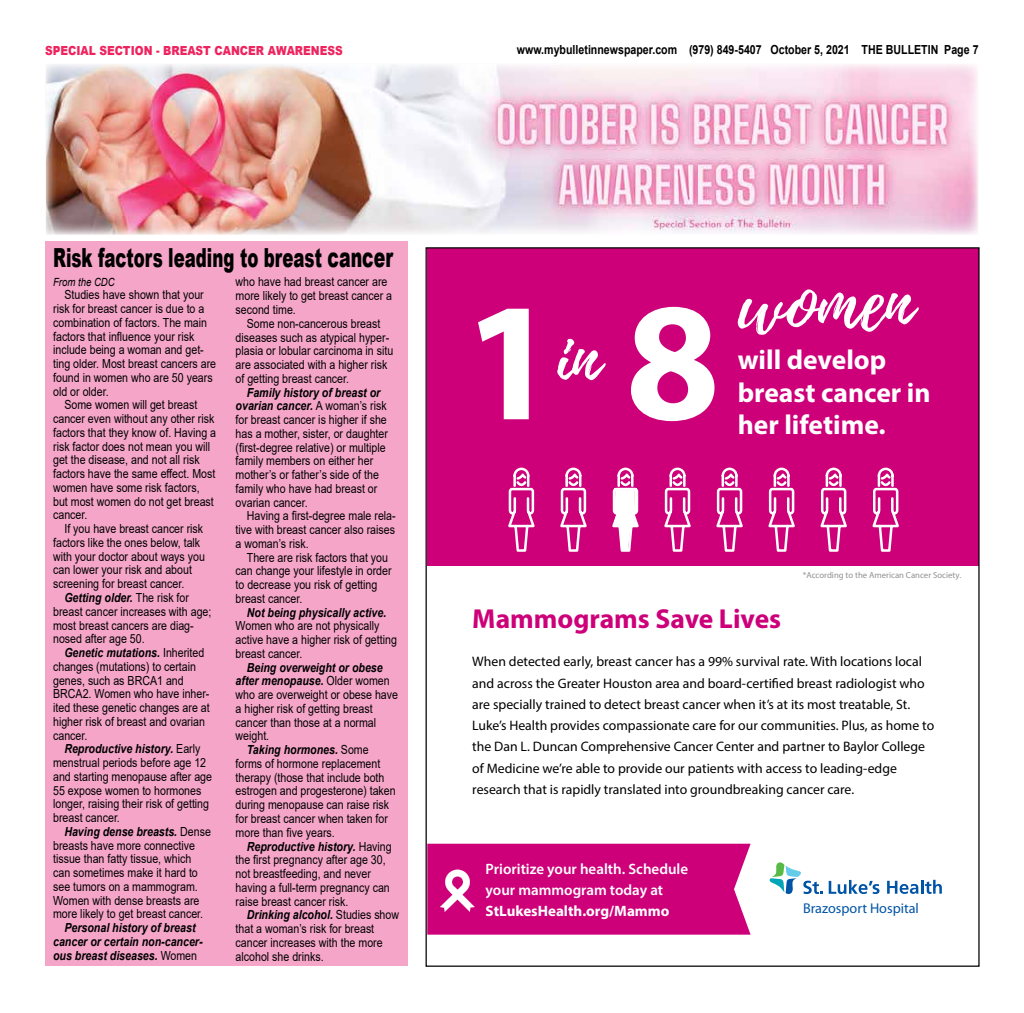
<style>
.page{position:relative;width:1024px;height:1013px;background:#fff}
.page>*{position:absolute;margin:0;border:0;box-sizing:border-box;transform-origin:0 0}
.t1{font:700 170px "Myriad Pro";color:#fff}
.t2{font:80px "Playlist Script";color:#fff}
.t3{font:700 27.5px/32.5px "Myriad Pro";color:#fff}
.t4{font:700 27.5px "Myriad Pro";color:#cd007a}
.t5{font:900 26.25px "Arial";color:#000;scale:.63 1}
.t6{font:600 15px/21.2px "Myriad Pro";color:#fff}
.t7{font:700 15px "Myriad Pro";color:#fff}
.t8{font:14.12px "Myriad Pro";color:#0054a6}
.t9{font:13.75px/21.2px "Myriad Pro";color:#000}
.t10{font:12.5px/13.8px "Arial";color:#000;scale:.85 1}
.t11{font:italic 700 12.5px/13.8px "Arial";color:#000;text-align:center;scale:.85 1}
.t12{font:700 12.5px "Arial";color:#000;scale:.85 1}
.t13{font:900 12.5px "Arial";color:#ee245f;scale:.85 1}
.t14{font:italic 11.25px "Arial";color:#000;scale:.85 1}
.t15{font:8.75px "Myriad Pro";color:#8e9092}
.s1{font-size:27.5px}
.s2{font-weight:400;font-style:normal}
.s3{font-weight:700;font-style:italic}
</style>
<div class="page">
<div style="left:45px;top:241px;width:362px;height:725px;background:#f5a5c8"></div>
<img style="left:46px;top:64px;width:931px;height:170px">
<div style="left:427px;top:248px;width:551px;height:317px;background:#cd007a"></div>
<svg style="left:716px;top:467px;width:27px;height:85px"></svg>
<svg style="left:664px;top:467px;width:27px;height:85px"></svg>
<svg style="left:872px;top:467px;width:27px;height:85px"></svg>
<svg style="left:560px;top:467px;width:27px;height:85px"></svg>
<svg style="left:820px;top:467px;width:27px;height:85px"></svg>
<svg style="left:508px;top:467px;width:27px;height:85px"></svg>
<svg style="left:768px;top:467px;width:27px;height:85px"></svg>
<svg style="left:612px;top:467px;width:27px;height:85px"></svg>
<svg style="left:769px;top:862px;width:110px;height:32px"></svg>
<svg style="left:887px;top:880px;width:31px;height:13px"></svg>
<hr style="left:920px;top:879px;width:3px;height:14px;background:#0054a6">
<svg style="left:924px;top:879px;width:17px;height:14px"></svg>
<div style="left:427px;top:843px;width:323px;height:91px;background:#cd007a"></div>
<p class="t13" style="left:45px;top:42px;width:352px">SPECIAL SECTION - BREAST CANCER AWARENESS</p>
<p class="t12" style="left:517px;top:41px;width:544px">www.mybulletinnewspaper.com (979) 849-5407 October 5, 2021 THE BULLETIN Page 7</p>
<h3 class="t5" style="left:53px;top:239px;width:541px">Risk factors leading to breast <span class="s1">cancer</span></h3>
<p class="t14" style="left:53px;top:274px;width:74px">From the CDC</p>
<p class="t10" style="left:64px;top:288px;width:165px">Studies have shown that your</p>
<p class="t10" style="left:53px;top:302px;width:179px">risk for breast cancer is due to a</p>
<p class="t10" style="left:53px;top:315px;width:183px">combination of factors. The main</p>
<p class="t10" style="left:53px;top:329px;width:168px">factors that influence your risk</p>
<p class="t10" style="left:53px;top:343px;width:179px">include being a woman and get-</p>
<p class="t10" style="left:53px;top:357px;width:193px">ting older. Most breast cancers are</p>
<p class="t10" style="left:53px;top:370px;width:189px">found in women who are 50 years</p>
<p class="t10" style="left:53px;top:384px;width:67px">old or older.</p>
<p class="t10" style="left:64px;top:398px;width:158px">Some women will get breast</p>
<p class="t10" style="left:53px;top:412px;width:191px">cancer even without any other risk</p>
<p class="t10" style="left:53px;top:425px;width:193px">factors that they know of. Having a</p>
<p class="t10" style="left:53px;top:439px;width:186px">risk factor does not mean you will</p>
<p class="t10" style="left:53px;top:453px;width:174px">get the disease, and not all risk</p>
<p class="t10" style="left:53px;top:467px;width:192px">factors have the same effect. Most</p>
<p class="t10" style="left:53px;top:480px;width:174px">women have some risk factors,</p>
<p class="t10" style="left:53px;top:494px;width:190px">but most women do not get breast</p>
<p class="t10" style="left:53px;top:508px;width:42px">cancer.</p>
<p class="t10" style="left:64px;top:522px;width:165px">If you have breast cancer risk</p>
<p class="t10" style="left:53px;top:535px;width:175px">factors like the ones below, talk</p>
<p class="t10" style="left:53px;top:549px;width:180px">with your doctor about ways you</p>
<p class="t10" style="left:53px;top:563px;width:165px">can lower your risk and about</p>
<p class="t10" style="left:53px;top:577px;width:156px">screening for breast cancer.</p>
<p class="t11" style="left:64px;top:591px;width:148px">Getting older. <span class="s2">The risk for</span></p>
<p class="t10" style="left:53px;top:604px;width:188px">breast cancer increases with age;</p>
<p class="t10" style="left:53px;top:618px;width:167px">most breast cancers are diag-</p>
<p class="t10" style="left:53px;top:632px;width:109px">nosed after age 50.</p>
<p class="t11" style="left:64px;top:646px;width:166px">Genetic mutations. <span class="s2">Inherited</span></p>
<p class="t10" style="left:53px;top:659px;width:170px">changes (mutations) to certain</p>
<p class="t10" style="left:53px;top:673px;width:155px">genes, such as BRCA1 and</p>
<p class="t10" style="left:53px;top:687px;width:185px">BRCA2. Women who have inher-</p>
<p class="t10" style="left:53px;top:700px;width:186px">ited these genetic changes are at</p>
<p class="t10" style="left:53px;top:714px;width:180px">higher risk of breast and ovarian</p>
<p class="t10" style="left:53px;top:728px;width:42px">cancer.</p>
<p class="t11" style="left:64px;top:742px;width:161px">Reproductive history. <span class="s2">Early</span></p>
<p class="t10" style="left:53px;top:755px;width:181px">menstrual periods before age 12</p>
<p class="t10" style="left:53px;top:769px;width:188px">and starting menopause after age</p>
<p class="t10" style="left:53px;top:783px;width:176px">55 expose women to hormones</p>
<p class="t10" style="left:53px;top:797px;width:185px">longer, raising their risk of getting</p>
<p class="t10" style="left:53px;top:810px;width:80px">breast cancer.</p>
<p class="t11" style="left:64px;top:825px;width:174px">Having dense breasts. <span class="s2">Dense</span></p>
<p class="t10" style="left:53px;top:838px;width:168px">breasts have more connective</p>
<p class="t10" style="left:53px;top:852px;width:164px">tissue than fatty tissue, which</p>
<p class="t10" style="left:53px;top:865px;width:172px">can sometimes make it hard to</p>
<p class="t10" style="left:53px;top:879px;width:172px">see tumors on a mammogram.</p>
<p class="t10" style="left:53px;top:893px;width:174px">Women with dense breasts are</p>
<p class="t10" style="left:53px;top:907px;width:178px">more likely to get breast cancer.</p>
<p class="t11" style="left:53px;top:921px;width:177px">Personal history of breast cancer or certain non-cancer&shy;ous breast diseases. <span class="s2">Women</span></p>
<p class="t10" style="left:235px;top:275px;width:186px">who have had breast cancer are more likely to get breast cancer a second time.</p>
<p class="t10" style="left:235px;top:316px;width:187px;text-indent:11px">Some non-cancerous breast diseases such as atypical hyper&shy;plasia or lobular carcinoma in situ are associated with a higher risk of getting breast cancer.</p>
<p class="t10" style="left:235px;top:385px;width:181px;text-indent:11px"><span class="s3">Family history of breast or ovarian cancer.</span> A woman’s risk for breast cancer is higher if she has a mother, sister, or daughter (first-degree relative) or multiple family members on either her mother’s or father’s side of the family who have had breast or ovarian cancer.</p>
<p class="t10" style="left:235px;top:509px;width:190px;text-align:justify;text-indent:11px">Having a first-degree male rela&shy;tive with breast cancer also raises a woman’s risk.</p>
<p class="t10" style="left:235px;top:550px;width:185px;text-indent:11px">There are risk factors that you can change your lifestyle in order to decrease you risk of getting breast cancer.</p>
<p class="t11" style="left:247px;top:605px;width:165px">Not being physically active.</p>
<p class="t10" style="left:235px;top:619px;width:191px">Women who are not physically active have a higher risk of getting breast cancer.</p>
<p class="t11" style="left:247px;top:660px;width:161px">Being overweight or obese</p>
<p class="t11" style="left:235px;top:674px;width:183px">after menopause. <span class="s2">Older women</span></p>
<p class="t10" style="left:235px;top:688px;width:193px">who are overweight or obese have</p>
<p class="t10" style="left:235px;top:701px;width:163px">a higher risk of getting breast</p>
<p class="t10" style="left:235px;top:715px;width:167px">cancer than those at a normal</p>
<p class="t10" style="left:235px;top:729px;width:41px">weight.</p>
<p class="t11" style="left:247px;top:743px;width:145px">Taking hormones. <span class="s2">Some</span></p>
<p class="t10" style="left:235px;top:756px;width:172px">forms of hormone replacement</p>
<p class="t10" style="left:235px;top:770px;width:177px">therapy (those that include both</p>
<p class="t10" style="left:235px;top:784px;width:190px">estrogen and progesterone) taken</p>
<p class="t10" style="left:235px;top:798px;width:182px">during menopause can raise risk</p>
<p class="t10" style="left:235px;top:811px;width:181px">for breast cancer when taken for</p>
<p class="t10" style="left:235px;top:825px;width:118px">more than five years.</p>
<p class="t11" style="left:247px;top:839px;width:172px">Reproductive history. <span class="s2">Having</span></p>
<p class="t10" style="left:235px;top:853px;width:178px">the first pregnancy after age 30,</p>
<p class="t10" style="left:235px;top:866px;width:161px">not breastfeeding, and never</p>
<p class="t10" style="left:235px;top:880px;width:183px">having a full-term pregnancy can</p>
<p class="t10" style="left:235px;top:894px;width:134px">raise breast cancer risk.</p>
<p class="t11" style="left:247px;top:908px;width:181px">Drinking alcohol. <span class="s2">Studies show</span></p>
<p class="t10" style="left:235px;top:921px;width:165px">that a woman’s risk for breast</p>
<p class="t10" style="left:235px;top:935px;width:174px">cancer increases with the more</p>
<p class="t10" style="left:235px;top:949px;width:105px">alcohol she drinks.</p>
<h1 class="t1" style="left:463px;top:251px;width:258px">1 8</h1>
<h2 class="t2" style="left:557px;top:301px;width:44px">in</h2>
<h2 class="t2" style="left:737px;top:245px;width:177px">women</h2>
<h3 class="t3" style="left:737px;top:343px;width:194px">will develop breast cancer in</h3>
<h3 class="t3" style="left:737px;top:408px;width:149px">her lifetime.</h3>
<p class="t15" style="left:802px;top:570px;width:160px">*According to the American Cancer Society.</p>
<h3 class="t4" style="left:472px;top:600px;width:310px">Mammograms Save Lives</h3>
<p class="t9" style="left:472px;top:651px;width:463px">When detected early, breast cancer has a 99% survival rate. With locations local and across the Greater Houston area and board-certified breast radiologist who are specially trained to detect breast cancer when it’s at its most treatable, St.<br>Luke’s Health provides compassionate care for our communities. Plus, as home to the Dan L. Duncan Comprehensive Cancer Center and partner to Baylor College of Medicine we’re able to provide our patients with access to leading-edge research that is rapidly translated into groundbreaking cancer care.</p>
<p class="t6" style="left:485px;top:857px;width:204px">Prioritize your health. Schedule your mammogram today at</p>
<p class="t7" style="left:485px;top:901px;width:185px">StLukesHealth.org/Mammo</p>
<p class="t8" style="left:803px;top:899px;width:117px">Brazosport Hospital</p>
</div>
